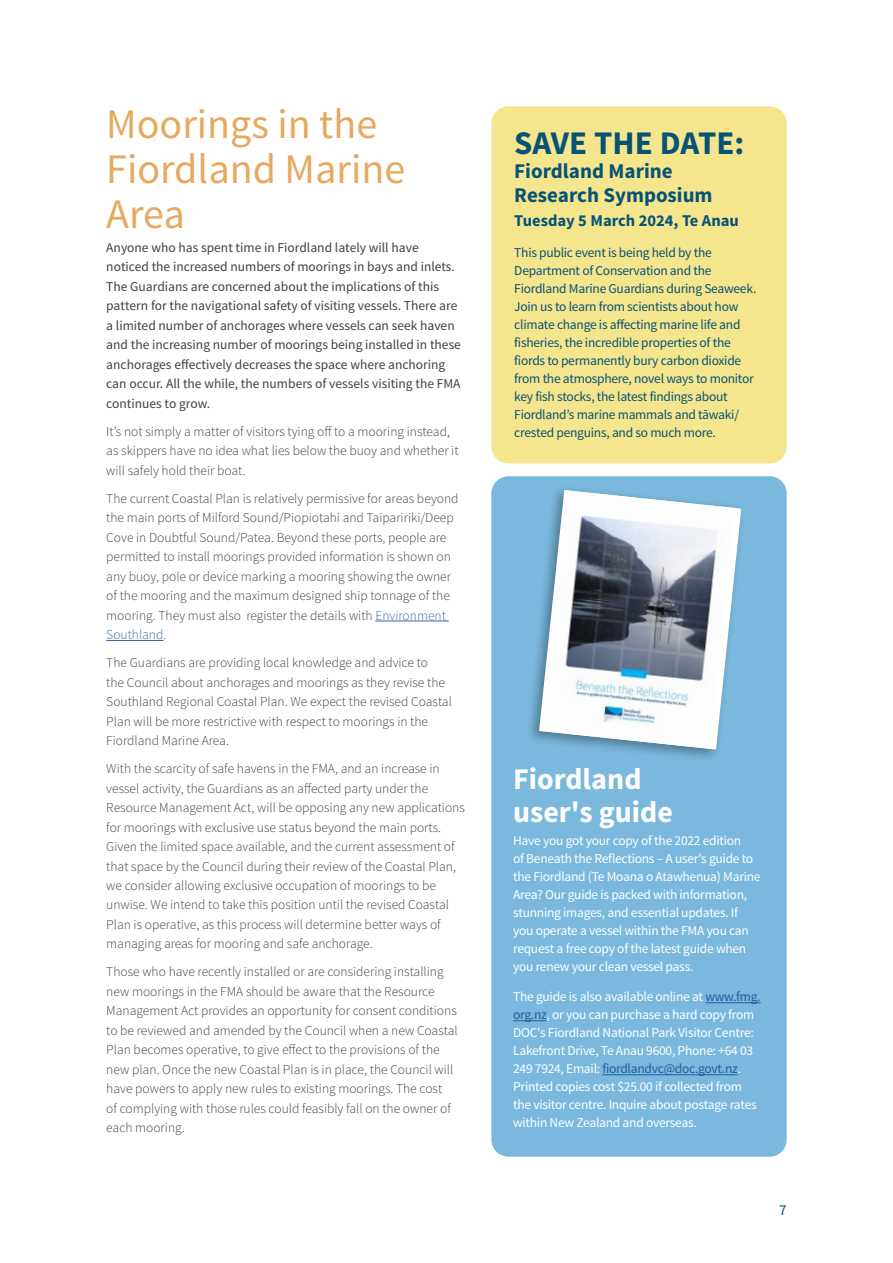
<style>
.page{position:relative;width:893px;height:1263px;background:#fff}
.page>*{position:absolute;margin:0;border:0;box-sizing:border-box;transform-origin:0 0}
.t1{font:42px/45px "Source Sans Pro";color:#e6a95f}
.t2{font:700 33px "Source Sans Pro";color:#065376}
.t3{font:700 30px/33px "Source Sans Pro";color:#fff}
.t4{font:700 21px/24px "Source Sans Pro";color:#065376}
.t5{font:700 16.5px "Source Sans Pro";color:#065376}
.t6{font:15px "Source Sans Pro";color:#065376}
.t7{font:300 13.5px/19.5px "Source Sans Pro";color:#414042}
.t8{font:13.5px/18px "Source Sans Pro";letter-spacing:-.02em;color:#fff}
.t9{font:13.5px/19.5px "Source Sans Pro";color:#414042}
.t10{font:13.5px/18px "Source Sans Pro";letter-spacing:-.02em;color:#065376}
.s1{color:#3a68a5}
.s2{color:#215e9e}
</style>
<div class="page">
<hr style="left:375px;top:621px;width:74px;height:1px;background:#3a68a5">
<hr style="left:106px;top:640px;width:57px;height:1px;background:#3a68a5">
<div style="left:491px;top:476px;width:296px;height:681px;background:#7ab9dd;border-radius:17px"></div>
<hr style="left:705px;top:1002px;width:56px;height:1px;background:#215e9e">
<hr style="left:513px;top:1020px;width:34px;height:1px;background:#215e9e">
<hr style="left:602px;top:1074px;width:136px;height:1px;background:#215e9e">
<div style="left:525px;top:485px;width:221px;height:278px;background:#000;opacity:.35"></div>
<svg style="left:539px;top:490px;width:202px;height:259px"></svg>
<img style="left:540px;top:490px;width:195px;height:259px">
<div style="left:491px;top:106px;width:296px;height:357px;background:#f5e58d;border-radius:17px"></div>
<h1 class="t1" style="left:106px;top:102px;width:301px">Moorings in the<br>Fiordland Marine<br>Area</h1>
<p class="t9" style="left:106px;top:238px;width:356px">Anyone who has spent time in Fiordland lately will have noticed the increased numbers of moorings in bays and inlets.<br>The Guardians are concerned about the implications of this pattern for the navigational safety of visiting vessels. There are a limited number of anchorages where vessels can seek haven and the increasing number of moorings being installed in these anchorages effectively decreases the space where anchoring can occur. All the while, the numbers of vessels visiting the FMA continues to grow.</p>
<p class="t7" style="left:106px;top:421px;width:354px">It’s not simply a matter of visitors tying off to a mooring instead, as skippers have no idea what lies below the buoy and whether it will safely hold their boat.</p>
<p class="t7" style="left:106px;top:488px;width:354px">The current Coastal Plan is relatively permissive for areas beyond the main ports of Milford Sound/Piopiotahi and Taipaririki/Deep Cove in Doubtful Sound/Patea. Beyond these ports, people are permitted to install moorings provided information is shown on any buoy, pole or device marking a mooring showing the owner of the mooring and the maximum designed ship tonnage of the mooring. They must also register the details with <span class="s1">Environment Southland</span>.</p>
<p class="t7" style="left:106px;top:653px;width:347px">The Guardians are providing local knowledge and advice to<br>the Council about anchorages and moorings as they revise the Southland Regional Coastal Plan. We expect the revised Coastal Plan will be more restrictive with respect to moorings in the Fiordland Marine Area.</p>
<p class="t7" style="left:106px;top:759px;width:360px">With the scarcity of safe havens in the FMA, and an increase in vessel activity, the Guardians as an affected party under the Resource Management Act, will be opposing any new applications for moorings with exclusive use status beyond the main ports.<br>Given the limited space available, and the current assessment of that space by the Council during their review of the Coastal Plan, we consider allowing exclusive occupation of moorings to be unwise. We intend to take this position until the revised Coastal Plan is operative, as this process will determine better ways of managing areas for mooring and safe anchorage.</p>
<p class="t7" style="left:106px;top:962px;width:353px">Those who have recently installed or are considering installing new moorings in the FMA should be aware that the Resource Management Act provides an opportunity for consent conditions to be reviewed and amended by the Council when a new Coastal Plan becomes operative, to give effect to the provisions of the new plan. Once the new Coastal Plan is in place, the Council will have powers to apply new rules to existing moorings. The cost<br>of complying with those rules could feasibly fall on the owner of each mooring.</p>
<h2 class="t2" style="left:514px;top:122px;width:232px">SAVE THE DATE:</h2>
<h3 class="t4" style="left:514px;top:160px;width:200px">Fiordland Marine<br>Research Symposium</h3>
<p class="t5" style="left:514px;top:210px;width:226px">Tuesday 5 March 2024, Te Anau</p>
<p class="t10" style="left:514px;top:243px;width:244px">This public event is being held by the Department of Conservation and the Fiordland Marine Guardians during Seaweek.<br>Join us to learn from scientists about how climate change is affecting marine life and fisheries, the incredible properties of the fiords to permanently bury carbon dioxide from the atmosphere, novel ways to monitor key fish stocks, the latest findings about Fiordland’s marine mammals and tāwaki/ crested penguins, and so much more.</p>
<h3 class="t3" style="left:513px;top:764px;width:161px">Fiordland user's guide</h3>
<p class="t8" style="left:513px;top:831px;width:249px">Have you got your copy of the 2022 edition<br>of Beneath the Reflections – A user's guide to the Fiordland (Te Moana o Atawhenua) Marine Area? Our guide is packed with information, stunning images, and essential updates. If you operate a vessel within the FMA you can request a free copy of the latest guide when you renew your clean vessel pass.</p>
<p class="t8" style="left:513px;top:988px;width:249px">The guide is also available online at <span class="s2">www.fmg. org.nz</span>, or you can purchase a hard copy from DOC's Fiordland National Park Visitor Centre:<br>Lakefront Drive, Te Anau 9600, Phone: +64 03<br>249 7924, Email: <span class="s2">fiordlandvc@doc.govt.nz</span>.<br>Printed copies cost $25.00 if collected from the visitor centre. Inquire about postage rates within New Zealand and overseas.</p>
<p class="t6" style="left:779px;top:1200px;width:9px">7</p>
</div>
